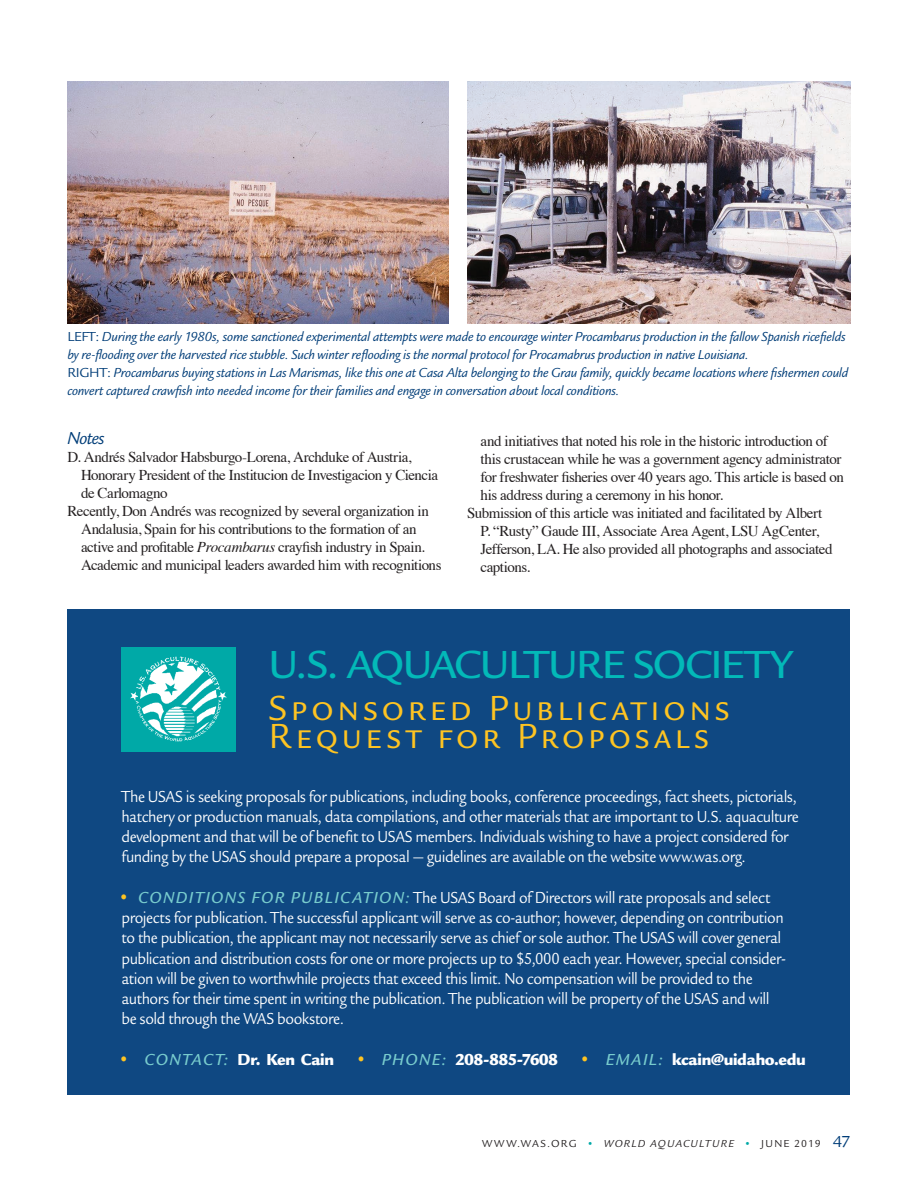
<style>
.page{position:relative;width:918px;height:1188px;background:#fff}
.page>*{position:absolute;margin:0;border:0;box-sizing:border-box;transform-origin:0 0}
.headline{font:500 40.5px "Legacy Sans SC";letter-spacing:-.045em;color:#03b9b8}
.headline-2{font:36px "Legacy Sans SC";letter-spacing:.095em;color:#fec422}
.Default{font:italic 18px "Legacy Sans";letter-spacing:-.035em;color:#003d78}
.text{font:16.5px/20.2px "Legacy Sans";letter-spacing:-.03em;color:#fff;scale:.9 1}
.text-2{font:900 16.5px "Legacy Sans";letter-spacing:-.025em;color:#fff;scale:.95 1}
.text-3{font:900 16.5px "Legacy Sans";letter-spacing:-.005em;color:#fff;scale:.95 1}
.t1{font:15px/18px "Times";letter-spacing:-.03em;color:#231f20}
.t2{font:italic 13.5px/18px "Legacy Sans";letter-spacing:-.015em;color:#003d78}
.t3{font:10.5px "Legacy Sans";letter-spacing:.12em;color:#231f20}
.s1{font-family:"Legacy Sans SC";font-style:normal}
.s2{font-style:italic}
.s3{font-weight:500;font-size:18px;color:#fec422}
.s4{font-weight:500;font-style:italic;color:#78cccd}
.s5{color:#00a9a7}
.s6{font-size:16.5px;color:#003d78}
</style>
<div class="page">
<img style="left:68px;top:81px;width:381px;height:243px">
<img style="left:467px;top:81px;width:383px;height:243px">
<div style="left:68px;top:609px;width:782px;height:486px;background:#0f4882"></div>
<div style="left:122px;top:647px;width:114px;height:104px;background:#00a9a7"></div>
<img style="left:131px;top:657px;width:96px;height:85px">
<p class="t2" style="left:68px;top:328px;width:780px"><span class="s1">LEFT:</span> During the early 1980s, some sanctioned experimental attempts were made to encourage winter Procambarus production in the fallow Spanish ricefields by re-flooding over the harvested rice stubble. Such winter reflooding is the normal protocol for Procamabrus production in native Louisiana.</p>
<p class="t2" style="left:68px;top:364px;width:782px"><span class="s1">RIGHT:</span> Procambarus buying stations in Las Marismas, like this one at Casa Alta belonging to the Grau family, quickly became locations where fishermen could convert captured crawfish into needed income for their families and engage in conversation about local conditions.</p>
<p class="Default" style="left:68px;top:428px;width:38px">Notes</p>
<p class="t1" style="left:81px;top:447px;width:359px;text-indent:-14px">D. Andrés Salvador Habsburgo-Lorena, Archduke of Austria,<br>Honorary President of the Institucion de Investigacion y Ciencia de Carlomagno</p>
<p class="t1" style="left:81px;top:501px;width:362px;text-indent:-14px">Recently, Don Andrés was recognized by several organization in Andalusia, Spain for his contributions to the formation of an active and profitable <span class="s2">Procambarus</span> crayfish industry in Spain.<br>Academic and municipal leaders awarded him with recognitions</p>
<p class="t1" style="left:481px;top:430px;width:365px">and initiatives that noted his role in the historic introduction of this crustacean while he was a government agency administrator for freshwater fisheries over 40 years ago. This article is based on his address during a ceremony in his honor.</p>
<p class="t1" style="left:481px;top:502px;width:354px;text-indent:-14px">Submission of this article was initiated and facilitated by Albert P. “Rusty” Gaude III, Associate Area Agent, LSU AgCenter, Jefferson, LA. He also provided all photographs and associated captions.</p>
<p class="headline" style="left:269px;top:640px;width:525px">U.S. AQUACULTURE SOCIETY</p>
<p class="headline-2" style="left:269px;top:687px;width:463px">Sponsored Publications</p>
<p class="headline-2" style="left:269px;top:715px;width:442px">Request for Proposals</p>
<p class="text" style="left:122px;top:786px;width:754px">The USAS is seeking proposals for publications, including books, conference proceedings, fact sheets, pictorials, hatchery or production manuals, data compilations, and other materials that are important to U.S. aquaculture development and that will be of benefit to USAS members. Individuals wishing to have a project considered for funding by the USAS should prepare a proposal — guidelines are available on the website www.was.org.</p>
<p class="text" style="left:122px;top:887px;width:737px"><span class="s3">•</span> <span class="s4">CONDITIONS FOR PUBLICATION:</span> The USAS Board of Directors will rate proposals and select projects for publication. The successful applicant will serve as co-author; however, depending on contribution</p>
<p class="text" style="left:122px;top:928px;width:735px">to the publication, the applicant may not necessarily serve as chief or sole author. The USAS will cover general</p>
<p class="text" style="left:122px;top:948px;width:740px">publication and distribution costs for one or more projects up to $5,000 each year. However, special consider&shy;ation will be given to worthwhile projects that exceed this limit. No compensation will be provided to the authors for their time spent in writing the publication. The publication will be property of the USAS and will be sold through the WAS bookstore.</p>
<p class="text-2" style="left:122px;top:1049px;width:225px"><span class="s3">•</span> <span class="s4">CONTAC T:</span> Dr. Ken Cain</p>
<p class="text-3" style="left:359px;top:1049px;width:211px"><span class="s3">•</span> <span class="s4">PHONE:</span> 208-885-7608</p>
<p class="text-2" style="left:583px;top:1049px;width:236px"><span class="s3">•</span> <span class="s4">EMAIL:</span> kcain@uidaho.edu</p>
<p class="t3" style="left:482px;top:1137px;width:370px">WWW.WAS.ORG <span class="s5">•</span> <span class="s2">WORLD AQUACULTURE</span> <span class="s5">•</span> JUNE 2019 <span class="s6">47</span></p>
</div>
